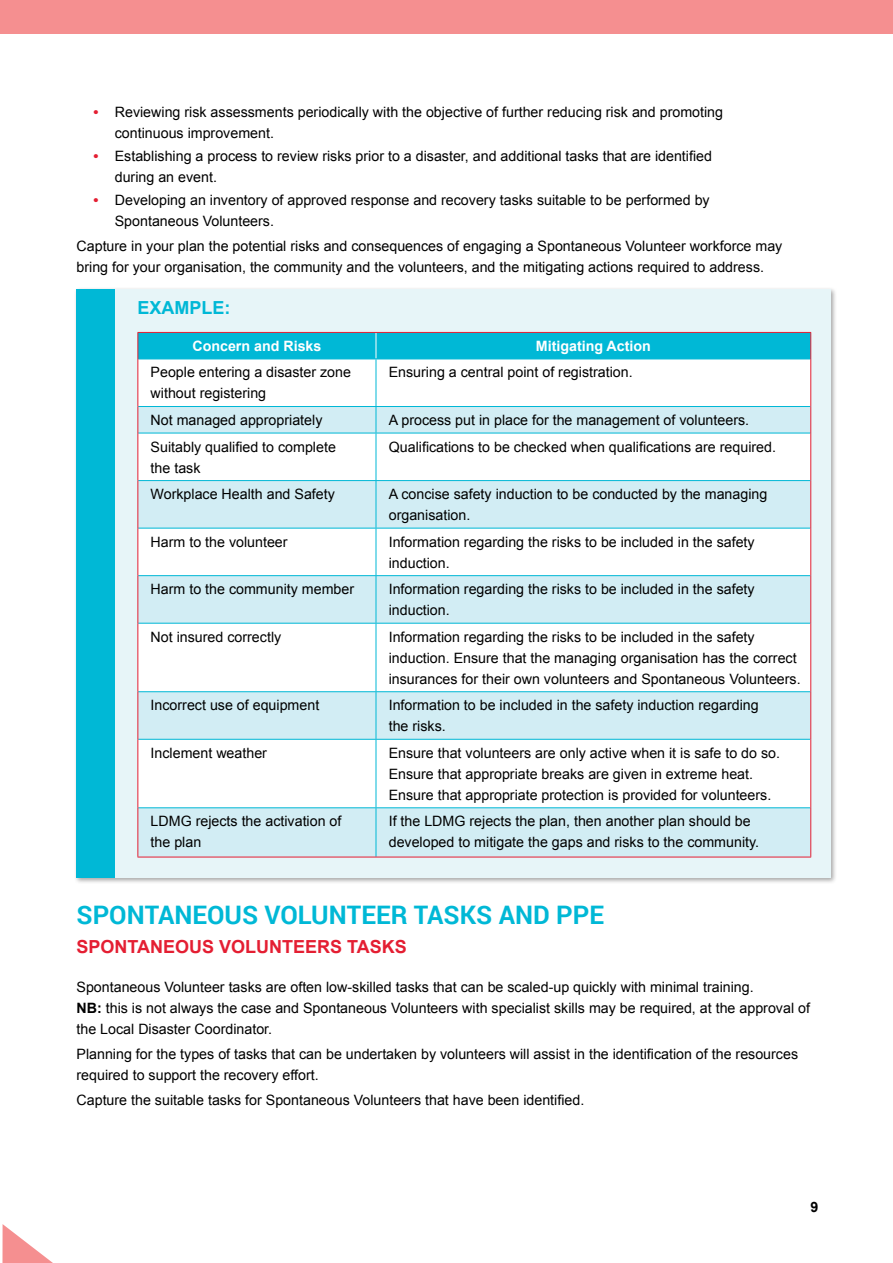
<style>
.page{position:relative;width:893px;height:1263px;background:#fff}
.page>*{position:absolute;margin:0;border:0;box-sizing:border-box;transform-origin:0 0}
.t1{font:700 25.5px "Roboto";color:#00b8d6}
.t2{font:700 18px "Arial";color:#e41e32}
.t3{font:700 18px "Arial";color:#00b8d6}
.t4{font:14.25px/21px "Arial";color:#000}
.t5{font:700 14.25px "Arial";color:#fff}
.t6{font:700 14.25px "Arial";color:#000}
.s1{font-weight:700;color:#e41e32}
.s2{font-weight:700}
</style>
<div class="page">
<div style="left:0;top:0;width:893px;height:34px;background:#f58f90"></div>
<svg style="left:2px;top:1224px;width:51px;height:39px"></svg>
<div style="left:74px;top:287px;width:763px;height:597px;background:#000;opacity:.35"></div>
<div style="left:77px;top:290px;width:754px;height:588px;background:#e7f5f8"></div>
<div style="left:77px;top:290px;width:38px;height:588px;background:#00b8d6"></div>
<div style="left:138px;top:360px;width:672px;height:46px;background:#fff"></div>
<svg style="left:138px;top:407px;width:672px;height:450px;background:#e7f5f9"></svg>
<hr style="left:138px;top:359px;width:238px;height:1px;background:#00b8d6">
<hr style="left:376px;top:359px;width:1px;height:47px;background:#00b8d6">
<hr style="left:376px;top:359px;width:434px;height:1px;background:#00b8d6">
<hr style="left:138px;top:406px;width:238px;height:1px;background:#00b8d6">
<svg style="left:376px;top:407px;width:1px;height:26px"></svg>
<hr style="left:376px;top:406px;width:434px;height:1px;background:#00b8d6">
<hr style="left:138px;top:433px;width:238px;height:1px;background:#00b8d6">
<hr style="left:376px;top:433px;width:1px;height:47px;background:#00b8d6">
<hr style="left:376px;top:528px;width:1px;height:47px;background:#00b8d6">
<hr style="left:376px;top:623px;width:1px;height:68px;background:#00b8d6">
<hr style="left:376px;top:740px;width:1px;height:67px;background:#00b8d6">
<hr style="left:376px;top:433px;width:434px;height:1px;background:#00b8d6">
<hr style="left:138px;top:480px;width:238px;height:1px;background:#00b8d6">
<hr style="left:376px;top:480px;width:434px;height:1px;background:#00b8d6">
<hr style="left:376px;top:481px;width:1px;height:47px;background:#00b8d6">
<hr style="left:138px;top:528px;width:238px;height:1px;background:#00b8d6">
<hr style="left:376px;top:528px;width:434px;height:1px;background:#00b8d6">
<hr style="left:138px;top:575px;width:238px;height:1px;background:#00b8d6">
<hr style="left:376px;top:575px;width:434px;height:1px;background:#00b8d6">
<hr style="left:376px;top:576px;width:1px;height:47px;background:#00b8d6">
<hr style="left:138px;top:623px;width:238px;height:1px;background:#00b8d6">
<hr style="left:376px;top:623px;width:434px;height:1px;background:#00b8d6">
<hr style="left:138px;top:691px;width:238px;height:1px;background:#00b8d6">
<hr style="left:376px;top:691px;width:434px;height:1px;background:#00b8d6">
<hr style="left:376px;top:692px;width:1px;height:47px;background:#00b8d6">
<hr style="left:138px;top:739px;width:238px;height:1px;background:#00b8d6">
<hr style="left:376px;top:739px;width:434px;height:1px;background:#00b8d6">
<hr style="left:138px;top:807px;width:238px;height:1px;background:#00b8d6">
<hr style="left:376px;top:807px;width:434px;height:1px;background:#00b8d6">
<hr style="left:376px;top:808px;width:1px;height:49px;background:#00b8d6">
<div style="left:137px;top:332px;width:674px;height:27px;background:#00b8d6"></div>
<hr style="left:137px;top:359px;width:1px;height:47px;background:#e41e32">
<hr style="left:810px;top:359px;width:1px;height:47px;background:#e41e32">
<svg style="left:137px;top:406px;width:1px;height:27px"></svg>
<svg style="left:810px;top:406px;width:1px;height:27px"></svg>
<hr style="left:137px;top:433px;width:1px;height:48px;background:#e41e32">
<hr style="left:810px;top:433px;width:1px;height:48px;background:#e41e32">
<hr style="left:137px;top:481px;width:1px;height:47px;background:#e41e32">
<hr style="left:810px;top:481px;width:1px;height:47px;background:#e41e32">
<hr style="left:137px;top:528px;width:1px;height:48px;background:#e41e32">
<hr style="left:810px;top:528px;width:1px;height:48px;background:#e41e32">
<hr style="left:137px;top:576px;width:1px;height:47px;background:#e41e32">
<hr style="left:810px;top:576px;width:1px;height:47px;background:#e41e32">
<hr style="left:137px;top:623px;width:1px;height:69px;background:#e41e32">
<hr style="left:810px;top:623px;width:1px;height:69px;background:#e41e32">
<hr style="left:137px;top:692px;width:1px;height:47px;background:#e41e32">
<hr style="left:810px;top:692px;width:1px;height:47px;background:#e41e32">
<hr style="left:137px;top:739px;width:1px;height:69px;background:#e41e32">
<hr style="left:810px;top:739px;width:1px;height:69px;background:#e41e32">
<hr style="left:137px;top:808px;width:1px;height:49px;background:#e41e32">
<hr style="left:810px;top:808px;width:1px;height:49px;background:#e41e32">
<hr style="left:137px;top:857px;width:239px;height:1px;background:#e41e32">
<hr style="left:376px;top:857px;width:435px;height:1px;background:#e41e32">
<p class="t4" style="left:115px;top:101px;width:610px;text-indent:-21px"><span class="s1">•</span> Reviewing risk assessments periodically with the objective of further reducing risk and promoting continuous improvement.</p>
<p class="t4" style="left:115px;top:145px;width:599px;text-indent:-21px"><span class="s1">•</span> Establishing a process to review risks prior to a disaster, and additional tasks that are identified during an event.</p>
<p class="t4" style="left:115px;top:190px;width:596px;text-indent:-21px"><span class="s1">•</span> Developing an inventory of approved response and recovery tasks suitable to be performed by<br>Spontaneous Volunteers.</p>
<p class="t4" style="left:77px;top:236px;width:707px">Capture in your plan the potential risks and consequences of engaging a Spontaneous Volunteer workforce may bring for your organisation, the community and the volunteers, and the mitigating actions required to address.</p>
<p class="t3" style="left:137px;top:296px;width:95px">EXAMPLE:</p>
<p class="t5" style="left:192px;top:336px;width:131px">Concern and Risks</p>
<p class="t5" style="left:536px;top:336px;width:117px">Mitigating Action</p>
<p class="t4" style="left:151px;top:362px;width:202px">People entering a disaster zone without registering</p>
<p class="t4" style="left:389px;top:362px;width:245px">Ensuring a central point of registration.</p>
<p class="t4" style="left:151px;top:410px;width:173px">Not managed appropriately</p>
<p class="t4" style="left:389px;top:410px;width:362px">A process put in place for the management of volunteers.</p>
<p class="t4" style="left:151px;top:436px;width:187px">Suitably qualified to complete the task</p>
<p class="t4" style="left:389px;top:436px;width:389px">Qualifications to be checked when qualifications are required.</p>
<p class="t4" style="left:151px;top:484px;width:186px">Workplace Health and Safety</p>
<p class="t4" style="left:389px;top:484px;width:380px">A concise safety induction to be conducted by the managing organisation.</p>
<p class="t4" style="left:151px;top:531px;width:139px">Harm to the volunteer</p>
<p class="t4" style="left:389px;top:531px;width:367px">Information regarding the risks to be included in the safety induction.</p>
<p class="t4" style="left:151px;top:579px;width:205px">Harm to the community member</p>
<p class="t4" style="left:389px;top:579px;width:367px">Information regarding the risks to be included in the safety induction.</p>
<p class="t4" style="left:151px;top:626px;width:132px">Not insured correctly</p>
<p class="t4" style="left:389px;top:626px;width:413px">Information regarding the risks to be included in the safety induction. Ensure that the managing organisation has the correct insurances for their own volunteers and Spontaneous Volunteers.</p>
<p class="t4" style="left:151px;top:695px;width:170px">Incorrect use of equipment</p>
<p class="t4" style="left:389px;top:695px;width:371px">Information to be included in the safety induction regarding the risks.</p>
<p class="t4" style="left:151px;top:742px;width:118px">Inclement weather</p>
<p class="t4" style="left:389px;top:742px;width:393px">Ensure that volunteers are only active when it is safe to do so.<br>Ensure that appropriate breaks are given in extreme heat.<br>Ensure that appropriate protection is provided for volunteers.</p>
<p class="t4" style="left:151px;top:811px;width:192px">LDMG rejects the activation of the plan</p>
<p class="t4" style="left:389px;top:811px;width:372px">If the LDMG rejects the plan, then another plan should be developed to mitigate the gaps and risks to the community.</p>
<h1 class="t1" style="left:77px;top:897px;width:529px">SPONTANEOUS VOLUNTEER TASKS AND PPE</h1>
<p class="t2" style="left:77px;top:934px;width:332px">SPONTANEOUS VOLUNTEERS TASKS</p>
<p class="t4" style="left:77px;top:976px;width:735px">Spontaneous Volunteer tasks are often low-skilled tasks that can be scaled-up quickly with minimal training.<br><span class="s2">NB:</span> this is not always the case and Spontaneous Volunteers with specialist skills may be required, at the approval of the Local Disaster Coordinator.</p>
<p class="t4" style="left:77px;top:1043px;width:723px">Planning for the types of tasks that can be undertaken by volunteers will assist in the identification of the resources required to support the recovery effort.</p>
<p class="t4" style="left:77px;top:1090px;width:509px">Capture the suitable tasks for Spontaneous Volunteers that have been identified.</p>
<p class="t6" style="left:811px;top:1197px;width:9px">9</p>
</div>
